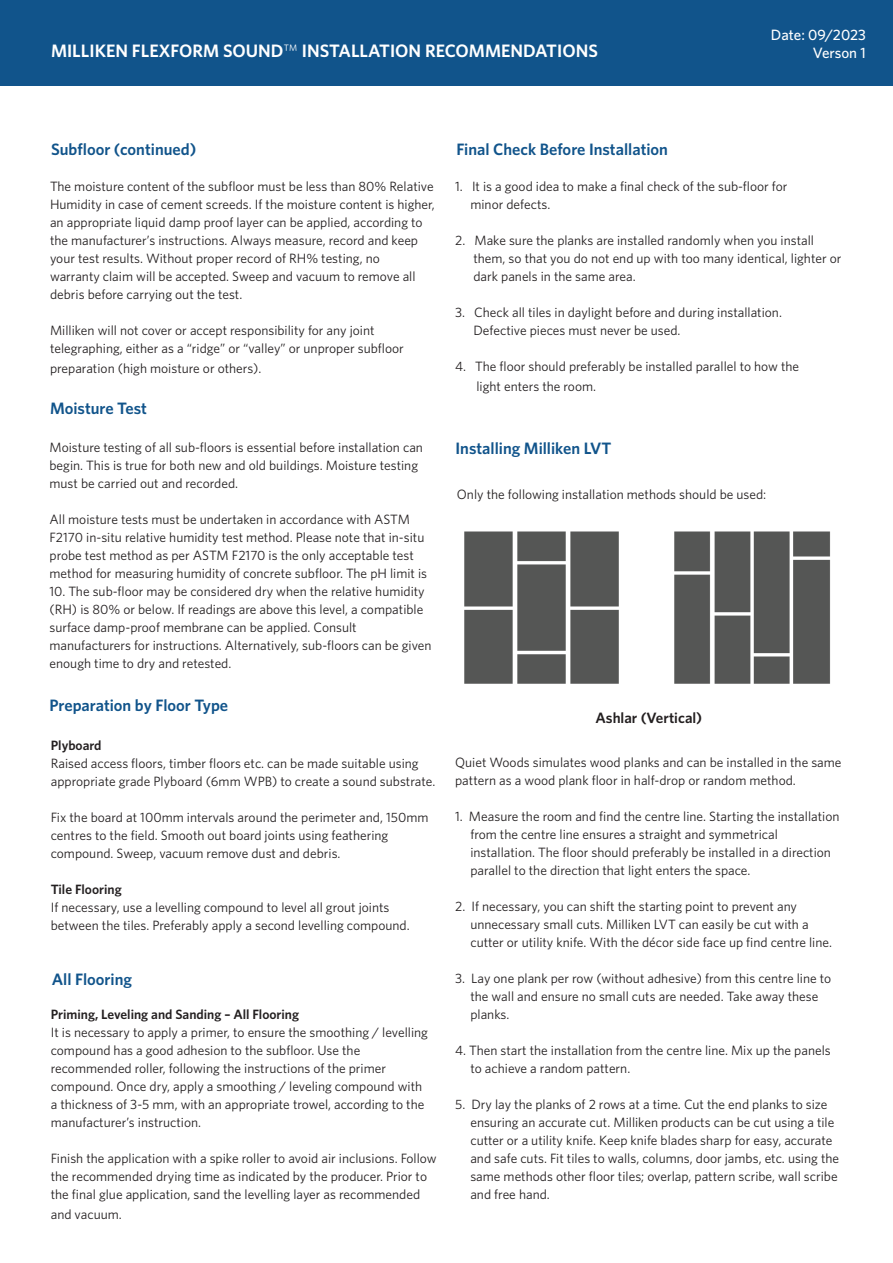
<style>
.page{position:relative;width:893px;height:1263px;background:#fff}
.page>*{position:absolute;margin:0;border:0;box-sizing:border-box;transform-origin:0 0}
.t1{font:600 18px "Whitney";color:#fff}
.t2{font:600 16.5px "Whitney";color:#11548b}
.t3{font:500 15px/18px "Whitney";color:#fff;text-align:right}
.t4{font:600 15px "Whitney";color:#231f20}
.t5{font:13.5px/18px "Whitney";color:#231f20}
.t6{font:600 13.5px "Whitney";color:#231f20}
.s1{font-weight:300}
</style>
<div class="page">
<div style="left:0;top:0;width:893px;height:85px;background:#11548b"></div>
<img style="left:464px;top:531px;width:367px;height:153px">
<p class="t1" style="left:51px;top:39px;width:548px">MILLIKEN FLEXFORM SOUND<span class="s1">™</span> INSTALLATION RECOMMENDATIONS</p>
<p class="t3" style="left:771px;top:25px;width:96px">Date: 09/2023<br>Verson 1</p>
<p class="t2" style="left:51px;top:139px;width:147px">Subfloor (continued)</p>
<p class="t5" style="left:50px;top:177px;width:386px">The moisture content of the subfloor must be less than 80% Relative Humidity in case of cement screeds. If the moisture content is higher, an appropriate liquid damp proof layer can be applied, according to the manufacturer’s instructions. Always measure, record and keep your test results. Without proper record of RH% testing, no<br>warranty claim will be accepted. Sweep and vacuum to remove all debris before carrying out the test.</p>
<p class="t5" style="left:50px;top:321px;width:355px">Milliken will not cover or accept responsibility for any joint telegraphing, either as a “ridge” or “valley” or unproper subfloor</p>
<p class="t5" style="left:50px;top:359px;width:213px">preparation (high moisture or others).</p>
<p class="t2" style="left:50px;top:398px;width:98px">Moisture Test</p>
<p class="t5" style="left:50px;top:438px;width:375px">Moisture testing of all sub-floors is essential before installation can begin. This is true for both new and old buildings. Moisture testing must be carried out and recorded.</p>
<p class="t5" style="left:50px;top:510px;width:379px">All moisture tests must be undertaken in accordance with ASTM F2170 in-situ relative humidity test method. Please note that in-situ probe test method as per ASTM F2170 is the only acceptable test method for measuring humidity of concrete subfloor. The pH limit is</p>
<p class="t5" style="left:50px;top:582px;width:383px">10. The sub-floor may be considered dry when the relative humidity (RH) is 80% or below. If readings are above this level, a compatible surface damp-proof membrane can be applied. Consult manufacturers for instructions. Alternatively, sub-floors can be given enough time to dry and retested.</p>
<p class="t2" style="left:50px;top:694px;width:180px">Preparation by Floor Type</p>
<p class="t6" style="left:51px;top:736px;width:52px">Plyboard</p>
<p class="t5" style="left:51px;top:754px;width:386px">Raised access floors, timber floors etc. can be made suitable using appropriate grade Plyboard (6mm WPB) to create a sound substrate.</p>
<p class="t5" style="left:51px;top:808px;width:379px">Fix the board at 100mm intervals around the perimeter and, 150mm centres to the field. Smooth out board joints using feathering compound. Sweep, vacuum remove dust and debris.</p>
<p class="t6" style="left:51px;top:880px;width:72px">Tile Flooring</p>
<p class="t5" style="left:51px;top:898px;width:360px">If necessary, use a levelling compound to level all grout joints between the tiles. Preferably apply a second levelling compound.</p>
<p class="t2" style="left:52px;top:969px;width:82px">All Flooring</p>
<p class="t6" style="left:51px;top:1006px;width:250px">Priming, Leveling and Sanding – All Flooring</p>
<p class="t5" style="left:51px;top:1023px;width:379px">It is necessary to apply a primer, to ensure the smoothing / levelling compound has a good adhesion to the subfloor. Use the recommended roller, following the instructions of the primer compound. Once dry, apply a smoothing / leveling compound with a thickness of 3-5 mm, with an appropriate trowel, according to the manufacturer’s instruction.</p>
<p class="t5" style="left:51px;top:1149px;width:387px">Finish the application with a spike roller to avoid air inclusions. Follow the recommended drying time as indicated by the producer. Prior to the final glue application, sand the levelling layer as recommended</p>
<p class="t5" style="left:51px;top:1205px;width:73px">and vacuum.</p>
<p class="t2" style="left:456px;top:139px;width:213px">Final Check Before Installation</p>
<p class="t5" style="left:470px;top:177px;width:319px;text-indent:-15px">1. It is a good idea to make a final check of the sub-floor for minor defects.</p>
<p class="t5" style="left:473px;top:231px;width:369px;text-indent:-18px">2. Make sure the planks are installed randomly when you install them, so that you do not end up with too many identical, lighter or dark panels in the same area.</p>
<p class="t5" style="left:473px;top:303px;width:310px;text-indent:-18px">3. Check all tiles in daylight before and during installation.<br>Defective pieces must never be used.</p>
<p class="t5" style="left:476px;top:356px;width:324px;line-height:19.5px;text-indent:-21px">4. The floor should preferably be installed parallel to how the light enters the room.</p>
<p class="t2" style="left:455px;top:437px;width:158px">Installing Milliken LVT</p>
<p class="t5" style="left:457px;top:485px;width:311px">Only the following installation methods should be used:</p>
<p class="t4" style="left:595px;top:707px;width:108px">Ashlar (Vertical)</p>
<p class="t5" style="left:455px;top:753px;width:388px">Quiet Woods simulates wood planks and can be installed in the same pattern as a wood plank floor in half-drop or random method.</p>
<p class="t5" style="left:470px;top:807px;width:371px;text-indent:-15px">1. Measure the room and find the centre line. Starting the installation from the centre line ensures a straight and symmetrical installation. The floor should preferably be installed in a direction parallel to the direction that light enters the space.</p>
<p class="t5" style="left:470px;top:897px;width:363px;text-indent:-15px">2. If necessary, you can shift the starting point to prevent any unnecessary small cuts. Milliken LVT can easily be cut with a cutter or utility knife. With the décor side face up find centre line.</p>
<p class="t5" style="left:470px;top:969px;width:362px;text-indent:-15px">3. Lay one plank per row (without adhesive) from this centre line to the wall and ensure no small cuts are needed. Take away these planks.</p>
<p class="t5" style="left:470px;top:1041px;width:362px;text-indent:-15px">4. Then start the installation from the centre line. Mix up the panels to achieve a random pattern.</p>
<p class="t5" style="left:470px;top:1095px;width:370px;text-indent:-15px">5. Dry lay the planks of 2 rows at a time. Cut the end planks to size ensuring an accurate cut. Milliken products can be cut using a tile cutter or a utility knife. Keep knife blades sharp for easy, accurate and safe cuts. Fit tiles to walls, columns, door jambs, etc. using the same methods other floor tiles; overlap, pattern scribe, wall scribe and free hand.</p>
</div>
